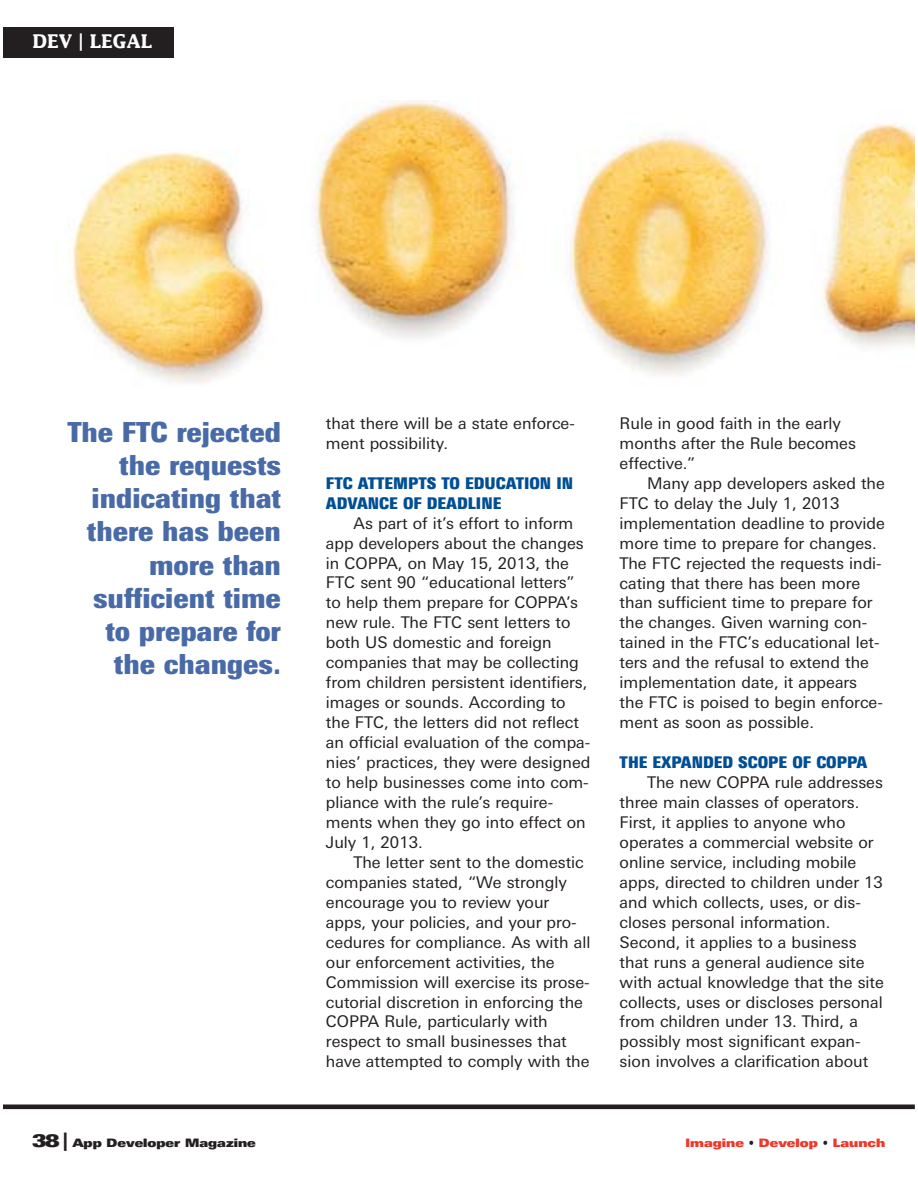
<style>
.page{position:relative;width:918px;height:1188px;background:#fff}
.page>*{position:absolute;margin:0;border:0;box-sizing:border-box;transform-origin:0 0}
.t1{font:900 condensed 27.6px/33.2px "Linotype Univers";color:#486aa7;text-align:right}
.t2{font:700 18.9px "Lucida";color:#fff;scale:.92 1}
.t3{font:16.05px/20px "Linotype Univers Basic";color:#231f20}
.t4{font:900 condensed 16.05px/20px "Linotype Univers";color:#004e94}
.t5{font:11.7px "Linotype Univers Extd X Black";color:#231f20;scale:.9 1}
.t6{font:11.7px "Linotype Univers Extd X Black";color:#ef3829;scale:.9 1}
.s1{font-size:17.55px}
.s2{font-size:18.45px}
.s3{color:#231f20}
</style>
<div class="page">
<div style="left:3px;top:1104px;width:912px;height:5px;background:#231f20"></div>
<div style="left:3px;top:28px;width:171px;height:30px;background:#231f20"></div>
<img style="left:57px;top:100px;width:858px;height:284px">
<p class="t2" style="left:33px;top:34px;width:131px">DEV | LEGAL</p>
<h1 class="t1" style="left:67px;top:417px;width:215px">The FTC rejected the requests indicating that there has been more than sufficient time to prepare for the changes.</h1>
<p class="t3" style="left:326px;top:414px;width:250px">that there will be a state enforce&shy;ment possibility.</p>
<p class="t4" style="left:326px;top:474px;width:249px">FTC ATTEMPTS TO EDUCATION IN<br>ADVANCE OF DEADLINE</p>
<p class="t3" style="left:326px;top:514px;width:266px;text-indent:28px">As part of it’s effort to inform app developers about the changes in COPPA, on May 15, 2013, the<br>FTC sent 90 “educational letters” to help them prepare for COPPA’s new rule. The FTC sent letters to both US domestic and foreign companies that may be collecting from children persistent identifiers, images or sounds. According to the FTC, the letters did not reflect an official evaluation of the compa&shy;nies’ practices, they were designed to help businesses come into com&shy;pliance with the rule’s require&shy;ments when they go into effect on<br>July 1, 2013.</p>
<p class="t3" style="left:326px;top:853px;width:266px;text-indent:28px">The letter sent to the domestic companies stated, “We strongly encourage you to review your apps, your policies, and your pro&shy;cedures for compliance. As with all our enforcement activities, the Commission will exercise its prose&shy;cutorial discretion in enforcing the COPPA Rule, particularly with respect to small businesses that have attempted to comply with the</p>
<p class="t3" style="left:620px;top:414px;width:238px">Rule in good faith in the early months after the Rule becomes effective.”</p>
<p class="t3" style="left:620px;top:474px;width:267px;text-indent:28px">Many app developers asked the<br>FTC to delay the July 1, 2013 implementation deadline to provide more time to prepare for changes.<br>The FTC rejected the requests indi&shy;cating that there has been more than sufficient time to prepare for the changes. Given warning con&shy;tained in the FTC’s educational let&shy;ters and the refusal to extend the implementation date, it appears the FTC is poised to begin enforce&shy;ment as soon as possible.</p>
<p class="t4" style="left:620px;top:753px;width:249px">THE EXPANDED SCOPE OF COPPA</p>
<p class="t3" style="left:620px;top:773px;width:266px;text-indent:28px">The new COPPA rule addresses three main classes of operators.<br>First, it applies to anyone who operates a commercial website or online service, including mobile apps, directed to children under 13 and which collects, uses, or dis&shy;closes personal information.<br>Second, it applies to a business that runs a general audience site with actual knowledge that the site collects, uses or discloses personal from children under 13. Third, a possibly most significant expan&shy;sion involves a clarification about</p>
<p class="t5" style="left:32px;top:1136px;width:250px"><span class="s1">38</span> <span class="s2">|</span> App Developer Magazine</p>
<p class="t6" style="left:686px;top:1136px;width:223px">Imagine <span class="s3">•</span> Develop <span class="s3">•</span> Launch</p>
</div>
